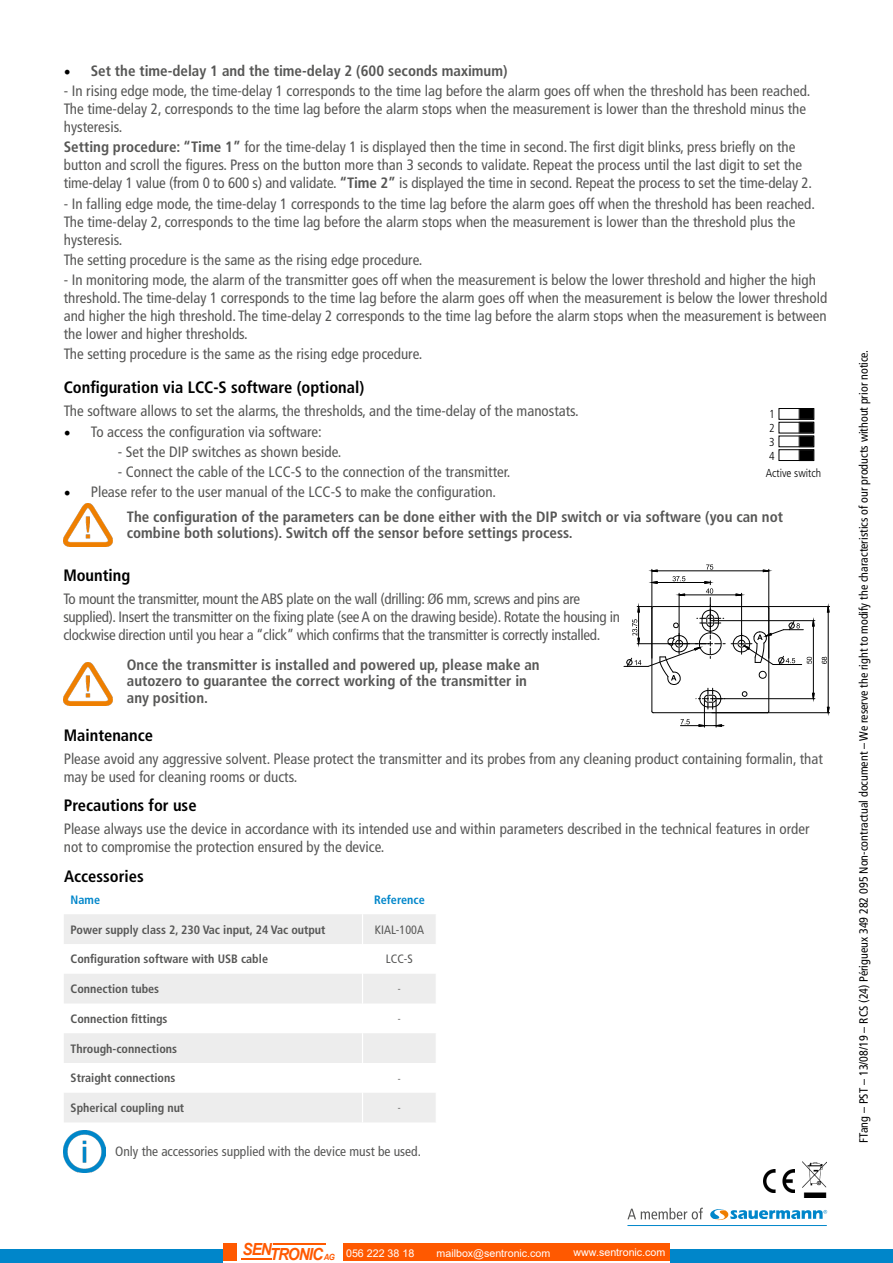
<style>
.page{position:relative;width:893px;height:1263px;background:#fff}
.page>*{position:absolute;margin:0;border:0;box-sizing:border-box;transform-origin:0 0}
.t1{font:700 condensed 16.5px "Frutiger LT Std";color:#000}
.t2{font:condensed 15px/18px "Frutiger LT Std";color:#575756}
.t3{font:700 condensed 15px/16.5px "Frutiger LT Std";color:#575756}
.t4{font:condensed 15px/18px "Frutiger LT Std";letter-spacing:-.02em;color:#575756}
.t5{font:condensed 13.5px "Frutiger LT Std";color:#575756}
.t6{font:700 condensed 12.15px "Frutiger LT Std";color:#575756}
.t7{font:condensed 12.15px "Frutiger LT Std";color:#575756}
.t8{font:700 condensed 12.15px "Frutiger LT Std";color:#0086ca}
.t9{font:condensed 12px "Frutiger LT Std";color:#000}
.t10{font:300 condensed 11.55px/14px "Frutiger LT Std";color:#000;text-align:justify}
.t11{font:10.65px "Arial";color:#fff}
.t12{font:condensed 9.75px "Frutiger LT Std";color:#575756}
.t13{font:7.5px "Myriad Pro";color:#000}
.s1{font-family:"Minion Pro";font-weight:400;font-stretch:normal;font-size:18px;color:#000}
.s2{font-weight:700}
.s3{font-family:"Minion Pro";font-stretch:normal;font-size:18px;color:#000}
.s4{font-weight:400}
.s5{font-weight:700;font-style:italic;font-size:16.65px;color:#ff5900}
</style>
<div class="page">
<div style="left:0;top:1249px;width:893px;height:14px;background:#0086ca"></div>
<img style="left:763px;top:1170px;width:31px;height:22px">
<img style="left:802px;top:1162px;width:25px;height:35px">
<svg style="left:627px;top:1208px;width:76px;height:11px"></svg>
<svg style="left:710px;top:1209px;width:117px;height:12px"></svg>
<hr style="left:627px;top:1225px;width:200px;height:1px;background:#0086ca">
<img style="left:64px;top:503px;width:49px;height:43px">
<svg style="left:798px;top:410px;width:16px;height:49px"></svg>
<div style="left:779px;top:408px;width:35px;height:12px;border:1px solid #000"></div>
<div style="left:779px;top:422px;width:35px;height:11px;border:1px solid #000"></div>
<div style="left:779px;top:436px;width:35px;height:11px;border:1px solid #000"></div>
<div style="left:779px;top:449px;width:35px;height:12px;border:1px solid #000"></div>
<hr style="left:768px;top:608px;width:1px;height:103px;background:#000">
<svg style="left:741px;top:691px;width:7px;height:6px"></svg>
<svg style="left:822px;top:657px;width:5px;height:7px"></svg>
<svg style="left:706px;top:564px;width:7px;height:6px"></svg>
<svg style="left:672px;top:576px;width:13px;height:5px"></svg>
<hr style="left:652px;top:569px;width:1px;height:89px;background:#000">
<hr style="left:712px;top:712px;width:118px;height:1px;background:#000">
<hr style="left:714px;top:698px;width:101px;height:1px;background:#000">
<hr style="left:679px;top:593px;width:1px;height:49px;background:#000">
<hr style="left:710px;top:597px;width:1px;height:34px;background:#000">
<svg style="left:705px;top:581px;width:8px;height:13px"></svg>
<hr style="left:741px;top:593px;width:1px;height:49px;background:#000">
<hr style="left:710px;top:620px;width:105px;height:1px;background:#000">
<hr style="left:712px;top:606px;width:118px;height:1px;background:#000">
<hr style="left:768px;top:569px;width:1px;height:89px;background:#000">
<hr style="left:679px;top:595px;width:63px;height:1px;background:#000">
<hr style="left:813px;top:621px;width:1px;height:78px;background:#000">
<hr style="left:828px;top:606px;width:1px;height:107px;background:#000">
<hr style="left:652px;top:582px;width:58px;height:1px;background:#000">
<hr style="left:652px;top:571px;width:117px;height:1px;background:#000">
<svg style="left:624px;top:605px;width:101px;height:122px"></svg>
<svg style="left:731px;top:605px;width:83px;height:74px"></svg>
<img style="left:64px;top:662px;width:49px;height:43px">
<svg style="left:64px;top:914px;width:372px;height:208px;fill:#ededed"></svg>
<hr style="left:362px;top:914px;width:1px;height:30px;background:#fff">
<hr style="left:362px;top:944px;width:1px;height:30px;background:#fff">
<svg style="left:362px;top:974px;width:1px;height:29px"></svg>
<hr style="left:362px;top:1003px;width:1px;height:30px;background:#fff">
<hr style="left:362px;top:1033px;width:1px;height:30px;background:#fff">
<hr style="left:362px;top:1063px;width:1px;height:30px;background:#fff">
<svg style="left:362px;top:1093px;width:1px;height:29px"></svg>
<img style="left:64px;top:1130px;width:42px;height:42px">
<div style="left:223px;top:1239px;width:447px;height:24px;background:#fff"></div>
<div style="left:343px;top:1243px;width:327px;height:18px;background:#ff5900"></div>
<hr style="left:273px;top:1243px;width:52px;height:1px;background:#ff5900">
<hr style="left:242px;top:1258px;width:30px;height:2px;background:#ff5900">
<div style="left:223px;top:1243px;width:13px;height:18px;background:#ff5900"></div>
<p class="t3" style="left:64px;top:63px;width:445px"><span class="s1">•</span> Set the time-delay 1 and the time-delay 2 (600 seconds maximum)</p>
<p class="t2" style="left:64px;top:82px;width:748px">- In rising edge mode, the time-delay 1 corresponds to the time lag before the alarm goes off when the threshold has been reached.<br>The time-delay 2, corresponds to the time lag before the alarm stops when the measurement is lower than the threshold minus the hysteresis.</p>
<p class="t2" style="left:64px;top:138px;width:750px"><span class="s2">Setting procedure: “Time 1”</span> for the time-delay 1 is displayed then the time in second. The first digit blinks, press briefly on the button and scroll the figures. Press on the button more than 3 seconds to validate. Repeat the process until the last digit to set the time-delay 1 value (from 0 to 600 s) and validate. <span class="s2">“Time 2”</span> is displayed the time in second. Repeat the process to set the time-delay 2.</p>
<p class="t2" style="left:64px;top:194px;width:753px">- In falling edge mode, the time-delay 1 corresponds to the time lag before the alarm goes off when the threshold has been reached.<br>The time-delay 2, corresponds to the time lag before the alarm stops when the measurement is lower than the threshold plus the hysteresis.</p>
<p class="t2" style="left:64px;top:251px;width:360px">The setting procedure is the same as the rising edge procedure.</p>
<p class="t2" style="left:64px;top:271px;width:765px">- In monitoring mode, the alarm of the transmitter goes off when the measurement is below the lower threshold and higher the high threshold. The time-delay 1 corresponds to the time lag before the alarm goes off when the measurement is below the lower threshold and higher the high threshold. The time-delay 2 corresponds to the time lag before the alarm stops when the measurement is between the lower and higher thresholds.</p>
<p class="t2" style="left:64px;top:345px;width:360px">The setting procedure is the same as the rising edge procedure.</p>
<p class="t1" style="left:64px;top:378px;width:302px">Configuration via LCC-S software (optional)</p>
<p class="t2" style="left:64px;top:402px;width:516px">The software allows to set the alarms, the thresholds, and the time-delay of the manostats.</p>
<p class="t2" style="left:64px;top:422px;width:260px"><span class="s3">•</span> To access the configuration via software:</p>
<p class="t2" style="left:118px;top:443px;width:225px">- Set the DIP switches as shown beside.</p>
<p class="t2" style="left:118px;top:463px;width:394px">- Connect the cable of the LCC-S to the connection of the transmitter.</p>
<p class="t3" style="left:127px;top:479px;width:658px;line-height:24.6px;text-indent:-63px"><span class="s1">•</span> <span class="s4">Please refer to the user manual of the LCC-S to make the configuration.<br></span>The configuration of the parameters can be done either with the DIP switch or via software (you can not</p>
<p class="t3" style="left:127px;top:525px;width:447px">combine both solutions). Switch off the sensor before settings process.</p>
<p class="t10" style="left:768px;top:314px;width:7px">2</p>
<p class="t10" style="left:769px;top:407px;width:7px">1<br>2<br>3<br>4</p>
<p class="t10" style="left:766px;top:466px;width:57px">Active switch</p>
<p class="t1" style="left:63px;top:566px;width:68px">Mounting</p>
<p class="t4" style="left:63px;top:590px;width:558px">To mount the transmitter, mount the ABS plate on the wall (drilling: Ø6 mm, screws and pins are supplied). Insert the transmitter on the fixing plate (see A on the drawing beside). Rotate the housing in clockwise direction until you hear a “click” which confirms that the transmitter is correctly installed.</p>
<p class="t3" style="left:127px;top:656px;width:414px">Once the transmitter is installed and powered up, please make an autozero to guarantee the correct working of the transmitter in any position.</p>
<p class="t13" style="left:630px;top:636px;width:5px;rotate:-90deg">2</p>
<p class="t1" style="left:64px;top:725px;width:91px">Maintenance</p>
<p class="t2" style="left:64px;top:750px;width:761px">Please avoid any aggressive solvent. Please protect the transmitter and its probes from any cleaning product containing formalin, that may be used for cleaning rooms or ducts.</p>
<p class="t1" style="left:64px;top:796px;width:134px">Precautions for use</p>
<p class="t2" style="left:64px;top:820px;width:747px">Please always use the device in accordance with its intended use and within parameters described in the technical features in order not to compromise the protection ensured by the device.</p>
<p class="t1" style="left:64px;top:866px;width:81px">Accessories</p>
<p class="t8" style="left:71px;top:892px;width:31px">Name</p>
<p class="t8" style="left:374px;top:892px;width:52px">Reference</p>
<p class="t6" style="left:71px;top:922px;width:256px">Power supply class 2, 230 Vac input, 24 Vac output</p>
<p class="t7" style="left:375px;top:922px;width:51px">KIAL-100A</p>
<p class="t6" style="left:71px;top:952px;width:199px">Configuration software with USB cable</p>
<p class="t7" style="left:386px;top:952px;width:28px">LCC-S</p>
<p class="t6" style="left:71px;top:982px;width:90px">Connection tubes</p>
<p class="t12" style="left:398px;top:983px;width:4px">-</p>
<p class="t6" style="left:71px;top:1011px;width:98px">Connection fittings</p>
<p class="t12" style="left:398px;top:1013px;width:4px">-</p>
<p class="t6" style="left:71px;top:1041px;width:108px">Through-connections</p>
<p class="t6" style="left:71px;top:1071px;width:106px">Straight connections</p>
<p class="t6" style="left:71px;top:1101px;width:115px">Spherical coupling nut</p>
<p class="t12" style="left:398px;top:1102px;width:4px">-</p>
<p class="t5" style="left:115px;top:1143px;width:307px">Only the accessories supplied with the device must be used.</p>
<p class="t9" style="left:857px;top:1143px;width:794px;rotate:-90deg">FTang – PST – 13/08/19 – RCS (24) Périgueux 349 282 095 Non-contractual document – We reserve the right to modify the characteristics of our products without prior notice.</p>
<p class="t11" style="left:243px;top:1245px;width:173px"><sup>SEN</sup><span class="s5">TRONIC</span><sub>AG</sub> 056 222 38 18</p>
<p class="t11" style="left:437px;top:1245px;width:115px">mailbox@sentronic.com</p>
<p class="t11" style="left:573px;top:1245px;width:93px">www.sentronic.com</p>
</div>
